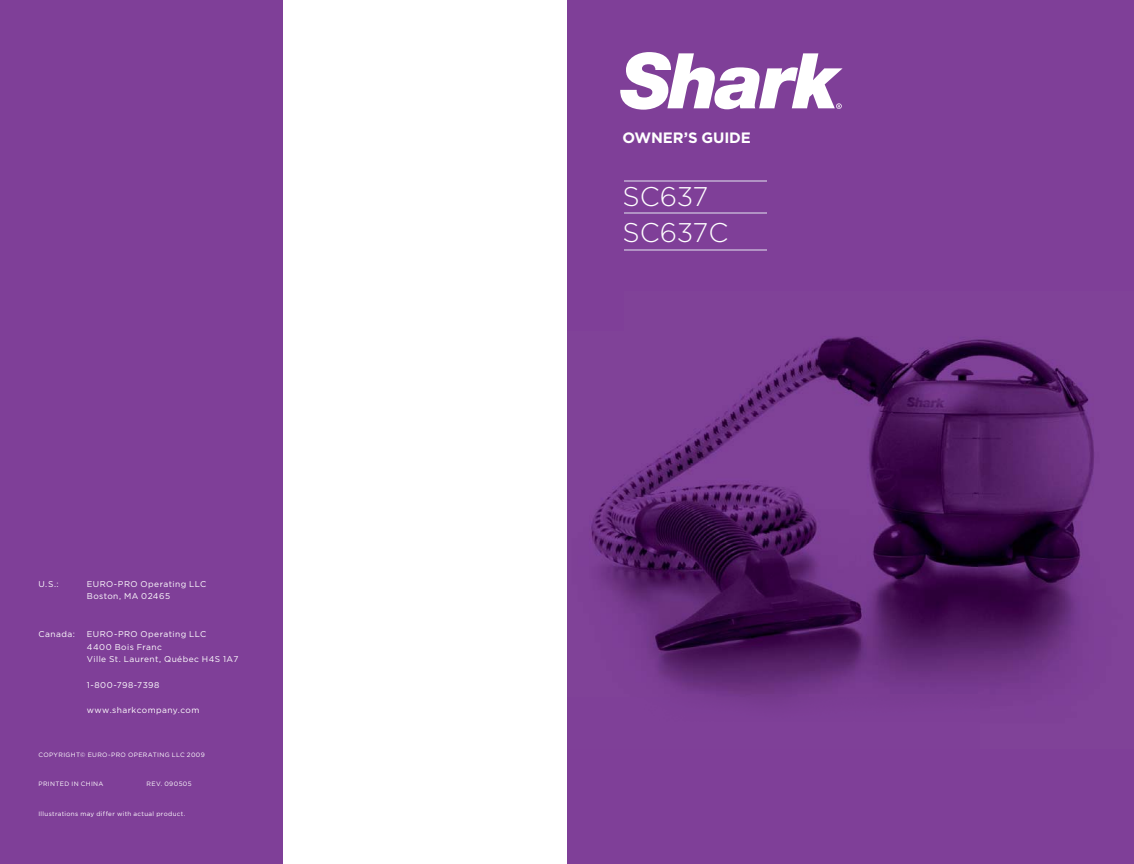
<style>
.page{position:relative;width:1134px;height:864px;background:#fff}
.page>*{position:absolute;margin:0;border:0;box-sizing:border-box;transform-origin:0 0}
.t1{font:300 27px/36px "Gotham";color:#fff}
.t2{font:700 15px "Gotham";letter-spacing:-.01em;color:#fff}
.t3{font:8.4px/12.6px "Gotham";letter-spacing:.05em;color:#fff}
.t4{font:8.4px "Gotham";letter-spacing:.07em;color:#fff}
.t5{font:6.3px "Gotham";letter-spacing:.055em;color:#fff}
</style>
<div class="page">
<div style="left:0;top:0;width:282px;height:864px;background:#7f3f98"></div>
<div style="left:567px;top:0;width:567px;height:864px;background:#7f3f98"></div>
<img style="left:591px;top:336px;width:503px;height:364px">
<svg style="left:620px;top:52px;width:223px;height:58px"></svg>
<hr style="left:567px;top:212px;width:200px;height:2px;background:#b192c4">
<hr style="left:567px;top:180px;width:200px;height:2px;background:#b192c4">
<hr style="left:567px;top:250px;width:200px;height:1px;background:#b192c4">
<div style="left:567px;top:166px;width:56px;height:165px;background:#7f3f98"></div>
<p class="t3" style="left:38px;top:578px;width:22px">U.S.:</p>
<p class="t3" style="left:87px;top:578px;width:121px">EURO-PRO Operating LLC<br>Boston, MA 02465</p>
<p class="t3" style="left:38px;top:628px;width:38px">Canada:</p>
<p class="t3" style="left:87px;top:628px;width:153px">EURO-PRO Operating LLC<br>4400 Bois Franc<br>Ville St. Laurent, Québec H4S 1A7</p>
<p class="t4" style="left:87px;top:681px;width:74px">1-800-798-7398</p>
<p class="t3" style="left:87px;top:704px;width:114px">www.sharkcompany.com</p>
<p class="t5" style="left:38px;top:752px;width:168px">COPYRIGHT© EURO-PRO OPERATING LLC 2009</p>
<p class="t5" style="left:38px;top:782px;width:67px">PRINTED IN CHINA</p>
<p class="t5" style="left:146px;top:782px;width:47px">REV. 090505</p>
<p class="t5" style="left:38px;top:811px;width:148px">Illustrations may differ with actual product.</p>
<h2 class="t2" style="left:622px;top:132px;width:130px">OWNER’S GUIDE</h2>
<h1 class="t1" style="left:622px;top:180px;width:107px">SC637<br>SC637C</h1>
</div>
